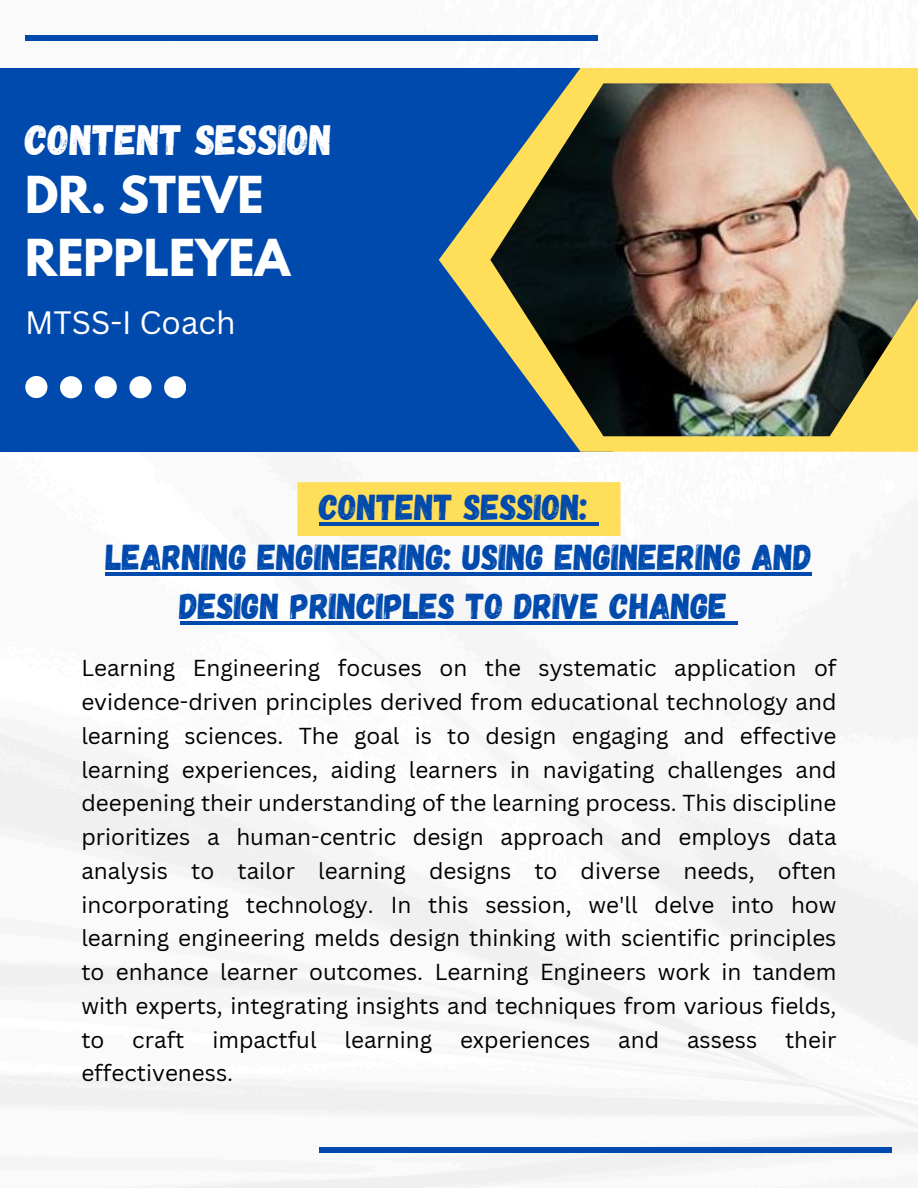
<style>
.page{position:relative;width:918px;height:1188px;background:#fff}
.page>*{position:absolute;margin:0;border:0;box-sizing:border-box;transform-origin:0 0}
.t1{font:700 45.15px/63px "League Spartan";color:#fff}
.t2{font:42.45px "Gagalin";color:#fff}
.t3{font:36px/49.5px "Gagalin";color:#004aad;text-align:center}
.t4{font:31.5px "Canva Sans";color:#fff}
.t5{font:22.5px/33.8px "Canva Sans";color:#000;text-align:justify}
</style>
<div class="page">
<img style="left:0;top:40px;width:918px;height:1148px">
<div style="left:0;top:68px;width:613px;height:384px;background:#004aad"></div>
<svg style="left:439px;top:68px;width:479px;height:384px"></svg>
<img style="left:490px;top:83px;width:428px;height:353px">
<div style="left:25px;top:35px;width:573px;height:5px;background:#004aad"></div>
<div style="left:297px;top:482px;width:324px;height:54px;background:#ffde59"></div>
<svg style="left:25px;top:376px;width:22px;height:22px"></svg>
<svg style="left:60px;top:376px;width:22px;height:22px"></svg>
<svg style="left:95px;top:376px;width:22px;height:22px"></svg>
<svg style="left:129px;top:376px;width:23px;height:22px"></svg>
<svg style="left:164px;top:376px;width:22px;height:22px"></svg>
<hr style="left:319px;top:522px;width:269px;height:4px;background:#004aad">
<hr style="left:588px;top:522px;width:11px;height:4px;background:#004aad">
<hr style="left:106px;top:572px;width:706px;height:3px;background:#004aad">
<hr style="left:180px;top:621px;width:548px;height:4px;background:#004aad">
<hr style="left:728px;top:621px;width:10px;height:4px;background:#004aad">
<div style="left:319px;top:1147px;width:573px;height:6px;background:#004aad"></div>
<p class="t2" style="left:25px;top:113px;width:309px">CONTENT SESSION</p>
<h4 class="t1" style="left:25px;top:170px;width:267px">DR. STEVE<br>REPPLEYEA</h4>
<p class="t4" style="left:25px;top:300px;width:212px">MTSS-I Coach</p>
<h1 class="t3" style="left:106px;top:481px;width:708px">CONTENT SESSION:<br>LEARNING ENGINEERING: USING ENGINEERING AND<br>DESIGN PRINCIPLES TO DRIVE CHANGE</h1>
<p class="t5" style="left:81px;top:651px;width:757px">Learning Engineering focuses on the systematic application of evidence-driven principles derived from educational technology and learning sciences. The goal is to design engaging and effective learning experiences, aiding learners in navigating challenges and deepening their understanding of the learning process. This discipline prioritizes a human-centric design approach and employs data analysis to tailor learning designs to diverse needs, often incorporating technology. In this session, we'll delve into how learning engineering melds design thinking with scientific principles to enhance learner outcomes. Learning Engineers work in tandem with experts, integrating insights and techniques from various fields, to craft impactful learning experiences and assess their effectiveness.</p>
</div>
